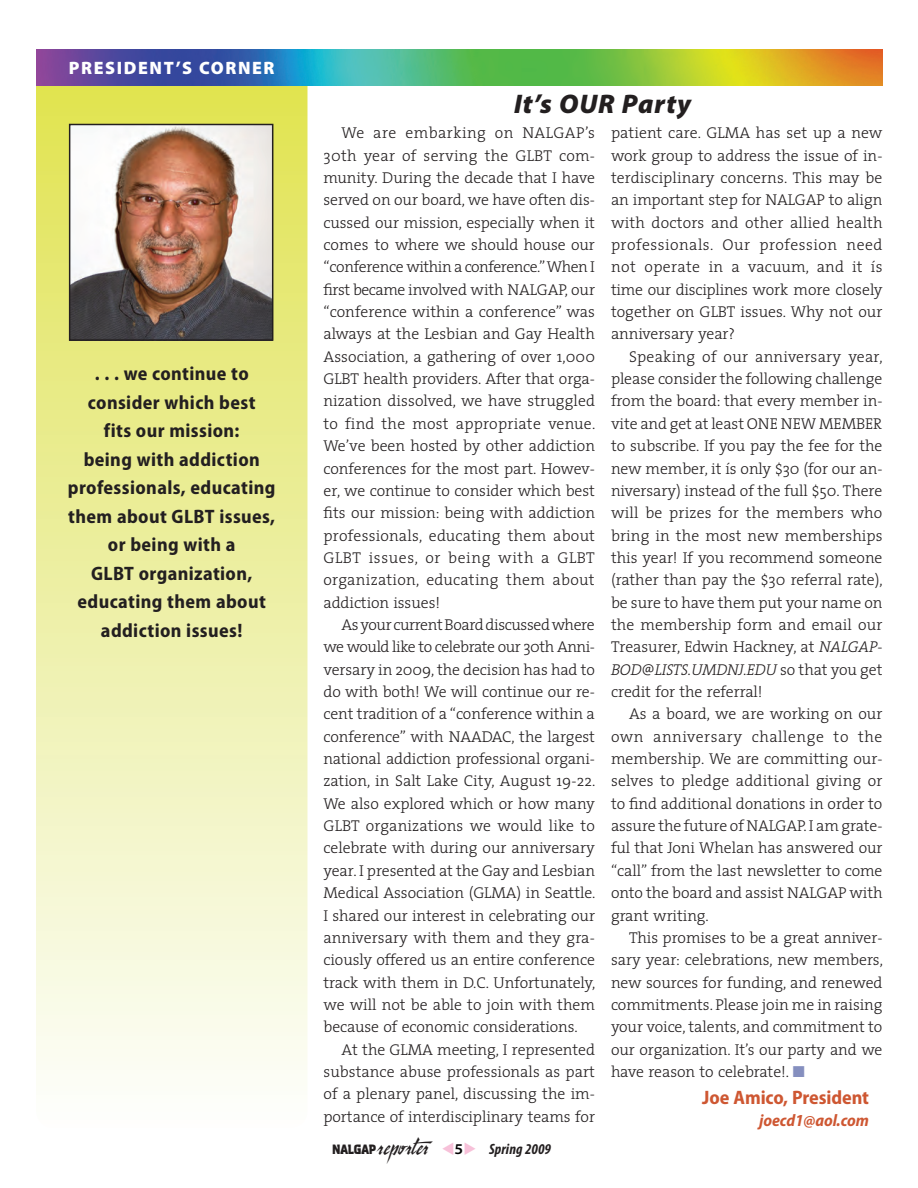
<style>
.page{position:relative;width:918px;height:1188px;background:#fff}
.page>*{position:absolute;margin:0;border:0;box-sizing:border-box;transform-origin:0 0}
.HEAD_18_18_2-line{font:italic 900 27px "Myriad Pro";letter-spacing:.03em;color:#231f20}
.Call-Outs{font:700 semi-condensed 19.5px/28.5px "Myriad Pro";letter-spacing:.02em;color:#231f20;text-align:center}
.TXT_10_13_TheSerif_L{font:700 semi-condensed 19.5px "Myriad Pro";letter-spacing:-.005em;color:#ce5732}
.HEAD_18_18_2-line-2{font:900 18px "Myriad Pro";letter-spacing:.09em;color:#fff}
.TXT_10_13_TheSerif_L-2{font:italic 700 semi-condensed 16.8px "Myriad Pro";letter-spacing:-.005em;color:#ce5732}
.TXT_10_13_TheSerif_L-3{font:300 15.75px/22.4px "The Serif";letter-spacing:-.005em;color:#231f20;text-align:justify}
.t1{font:italic 700 condensed 15px "Myriad Pro";letter-spacing:.01em;color:#231f20}
.t2{font:800 13.5px "Aquatic";letter-spacing:-.03em;color:#231f20}
.s1{font-style:italic}
.s2{color:#858fbf}
.s3{font-family:"Personal";font-weight:400;font-style:normal;font-stretch:normal;font-size:33px}
.s4{color:#f7c1d9}
.s5{font-weight:600;font-style:normal;font-stretch:semi-expanded;color:#000}
</style>
<div class="page">
<svg style="left:36px;top:57px;width:272px;height:1017px;background:#eff1af"></svg>
<img style="left:72px;top:127px;width:198px;height:211px">
<div style="left:69px;top:124px;width:204px;height:217px;border:2px solid #231f20"></div>
<img style="left:37px;top:50px;width:845px;height:36px">
<p class="HEAD_18_18_2-line-2" style="left:69px;top:57px;width:207px">PRESIDENT’S CORNER</p>
<p class="Call-Outs" style="left:68px;top:360px;width:209px">. . . we continue to consider which best<br>fits our mission:<br>being with addiction professionals, educating them about GLBT issues, or being with a<br>GLBT organization, educating them about addiction issues!</p>
<p class="HEAD_18_18_2-line" style="left:514px;top:89px;width:179px">It’s OUR Party</p>
<p class="TXT_10_13_TheSerif_L-3" style="left:611px;top:121px;width:273px">patient care. GLMA has set up a new work group to address the issue of in&shy;terdisciplinary concerns. This may be an important step for NALGAP to align with doctors and other allied health professionals. Our profession need not operate in a vacuum, and it ís time our disciplines work more closely together on GLBT issues. Why not our anniversary year?</p>
<p class="TXT_10_13_TheSerif_L-3" style="left:611px;top:345px;width:273px;text-indent:18px">Speaking of our anniversary year, please consider the following challenge from the board: that every member in&shy;vite and get at least ONE NEW MEMBER to subscribe. If you pay the fee for the new member, it ís only $30 (for our an&shy;niversary) instead of the full $50. There will be prizes for the members who bring in the most new memberships this year! If you recommend someone (rather than pay the $30 referral rate), be sure to have them put your name on the membership form and email our Treasurer, Edwin Hackney, at <span class="s1">NALGAP-BOD@LISTS.UMDNJ.EDU</span> so that you get credit for the referral!</p>
<p class="TXT_10_13_TheSerif_L-3" style="left:611px;top:702px;width:273px;text-indent:18px">As a board, we are working on our own anniversary challenge to the membership. We are committing our&shy;selves to pledge additional giving or to find additional donations in order to assure the future of NALGAP. I am grate&shy;ful that Joni Whelan has answered our “call” from the last newsletter to come onto the board and assist NALGAP with grant writing.</p>
<p class="TXT_10_13_TheSerif_L-3" style="left:611px;top:926px;width:274px;text-indent:18px">This promises to be a great anniver&shy;sary year: celebrations, new members, new sources for funding, and renewed commitments. Please join me in raising your voice, talents, and commitment to our organization. It’s our party and we have reason to celebrate!. <span class="s2">■</span></p>
<p class="TXT_10_13_TheSerif_L" style="left:702px;top:1087px;width:168px">Joe Amico, President</p>
<p class="TXT_10_13_TheSerif_L-2" style="left:759px;top:1112px;width:111px">joecd1@aol.com</p>
<p class="TXT_10_13_TheSerif_L-3" style="left:324px;top:121px;width:273px;text-indent:18px">We are embarking on NALGAP’s 30th year of serving the GLBT com&shy;munity. During the decade that I have served on our board, we have often dis&shy;cussed our mission, especially when it comes to where we should house our “conference within a conference.” When I first became involved with NALGAP, our “conference within a conference” was always at the Lesbian and Gay Health Association, a gathering of over 1,000<br>GLBT health providers. After that orga&shy;nization dissolved, we have struggled to find the most appropriate venue.<br>We’ve been hosted by other addiction conferences for the most part. Howev&shy;er, we continue to consider which best fits our mission: being with addiction professionals, educating them about GLBT issues, or being with a GLBT organization, educating them about addiction issues!</p>
<p class="TXT_10_13_TheSerif_L-3" style="left:324px;top:613px;width:273px;text-indent:18px">As your current Board discussed where we would like to celebrate our 30th Anni&shy;versary in 2009, the decision has had to do with both! We will continue our re&shy;cent tradition of a “conference within a conference” with NAADAC, the largest national addiction professional organi&shy;zation, in Salt Lake City, August 19-22.<br>We also explored which or how many GLBT organizations we would like to celebrate with during our anniversary year. I presented at the Gay and Lesbian Medical Association (GLMA) in Seattle.<br>I shared our interest in celebrating our anniversary with them and they gra&shy;ciously offered us an entire conference track with them in D.C. Unfortunately, we will not be able to join with them because of economic considerations.</p>
<p class="TXT_10_13_TheSerif_L-3" style="left:324px;top:1038px;width:273px;text-indent:18px">At the GLMA meeting, I represented substance abuse professionals as part of a plenary panel, discussing the im&shy;portance of interdisciplinary teams for</p>
<p class="t2" style="left:332px;top:1141px;width:45px">NALGAP</p>
<p class="t1" style="left:376px;top:1141px;width:177px"><span class="s3">reporter</span> <span class="s4">▼</span><span class="s5">5</span><span class="s4">◆</span> Spring 2009</p>
</div>
